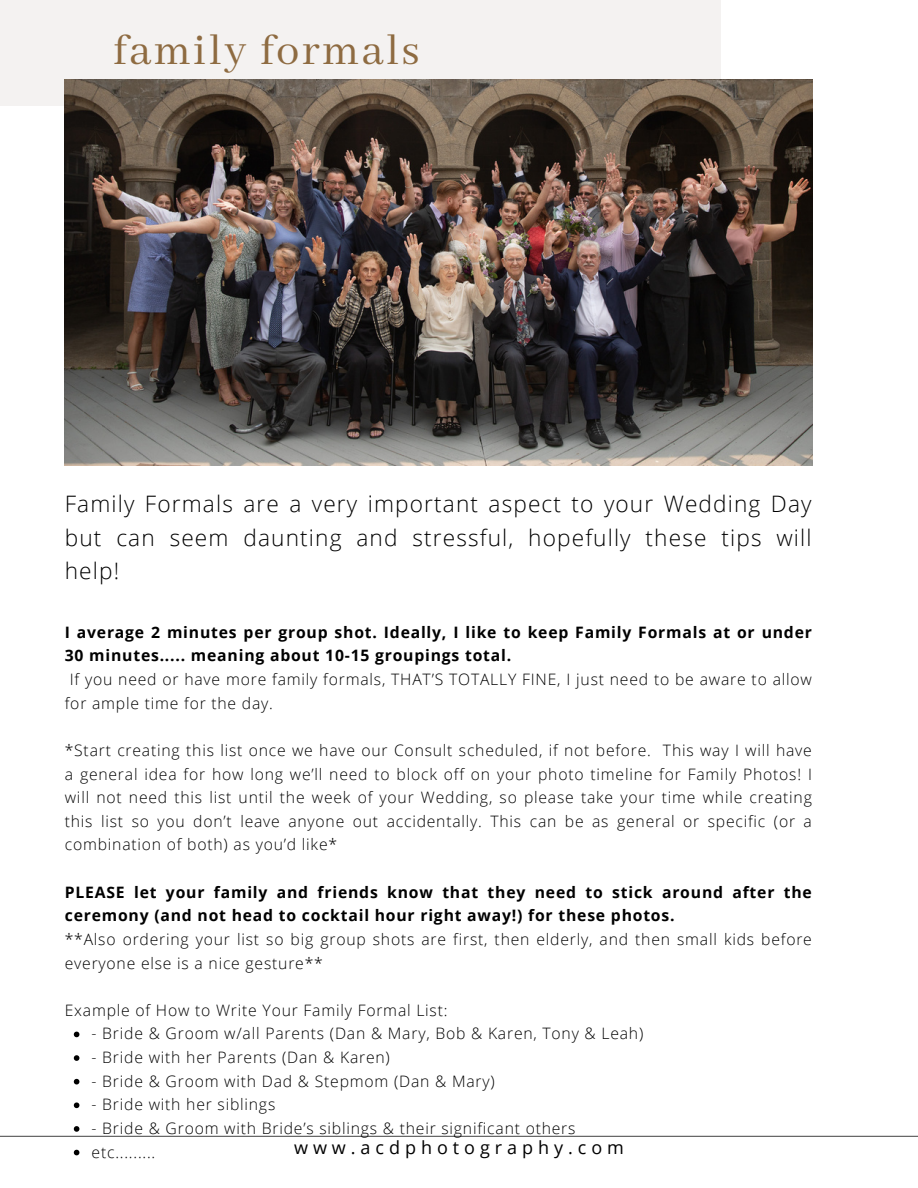
<style>
.page{position:relative;width:918px;height:1188px;background:#fff}
.page>*{position:absolute;margin:0;border:0;box-sizing:border-box;transform-origin:0 0}
.t1{font:46.65px "Abhaya Libre";letter-spacing:.05em;color:#8e6b41}
.t2{font:300 22.65px/33.8px "Open Sans";letter-spacing:.05em;color:#000;text-align:justify}
.t3{font:18px "Open Sans";letter-spacing:.275em;color:#000}
.t4{font:300 15.75px/23.7px "Open Sans";letter-spacing:.05em;color:#000}
.t5{font:700 15.75px/23.7px "Open Sans";letter-spacing:.05em;color:#000}
</style>
<div class="page">
<div style="left:0;top:0;width:721px;height:106px;background:#f4f2f1"></div>
<hr style="left:0;top:1136px;width:918px;height:1px;background:#555">
<img style="left:65px;top:80px;width:748px;height:385px">
<svg style="left:74px;top:1032px;width:5px;height:5px"></svg>
<svg style="left:74px;top:1055px;width:5px;height:6px"></svg>
<svg style="left:74px;top:1079px;width:5px;height:5px"></svg>
<svg style="left:74px;top:1102px;width:5px;height:6px"></svg>
<svg style="left:74px;top:1126px;width:5px;height:6px"></svg>
<svg style="left:74px;top:1150px;width:5px;height:5px"></svg>
<p class="t1" style="left:113px;top:25px;width:308px">family formals</p>
<p class="t2" style="left:65px;top:486px;width:748px">Family Formals are a very important aspect to your Wedding Day but can seem daunting and stressful, hopefully these tips will help!</p>
<p class="t5" style="left:65px;top:620px;width:749px">I average 2 minutes per group shot. Ideally, I like to keep Family Formals at or under<br>30 minutes..... meaning about 10-15 groupings total.</p>
<p class="t4" style="left:65px;top:667px;width:749px;text-indent:5px">If you need or have more family formals, THAT’S TOTALLY FINE, I just need to be aware to allow for ample time for the day.</p>
<p class="t4" style="left:65px;top:738px;width:749px;text-align:justify">*Start creating this list once we have our Consult scheduled, if not before. This way I will have a general idea for how long we’ll need to block off on your photo timeline for Family Photos! I will not need this list until the week of your Wedding, so please take your time while creating this list so you don’t leave anyone out accidentally. This can be as general or specific (or a combination of both) as you’d like*</p>
<p class="t5" style="left:65px;top:880px;width:749px">PLEASE let your family and friends know that they need to stick around after the ceremony (and not head to cocktail hour right away!) for these photos.</p>
<p class="t4" style="left:65px;top:927px;width:749px">**Also ordering your list so big group shots are first, then elderly, and then small kids before everyone else is a nice gesture**</p>
<p class="t4" style="left:65px;top:998px;width:384px">Example of How to Write Your Family Formal List:</p>
<p class="t4" style="left:92px;top:1022px;width:553px">- Bride &amp; Groom w/all Parents (Dan &amp; Mary, Bob &amp; Karen, Tony &amp; Leah)</p>
<p class="t4" style="left:92px;top:1045px;width:300px">- Bride with her Parents (Dan &amp; Karen)</p>
<p class="t4" style="left:92px;top:1069px;width:405px">- Bride &amp; Groom with Dad &amp; Stepmom (Dan &amp; Mary)</p>
<p class="t4" style="left:92px;top:1092px;width:185px">- Bride with her siblings</p>
<p class="t4" style="left:92px;top:1116px;width:485px">- Bride &amp; Groom with Bride’s siblings &amp; their significant others</p>
<p class="t4" style="left:92px;top:1140px;width:65px">etc.........</p>
<p class="t3" style="left:294px;top:1135px;width:331px">www.acdphotography.com</p>
</div>
